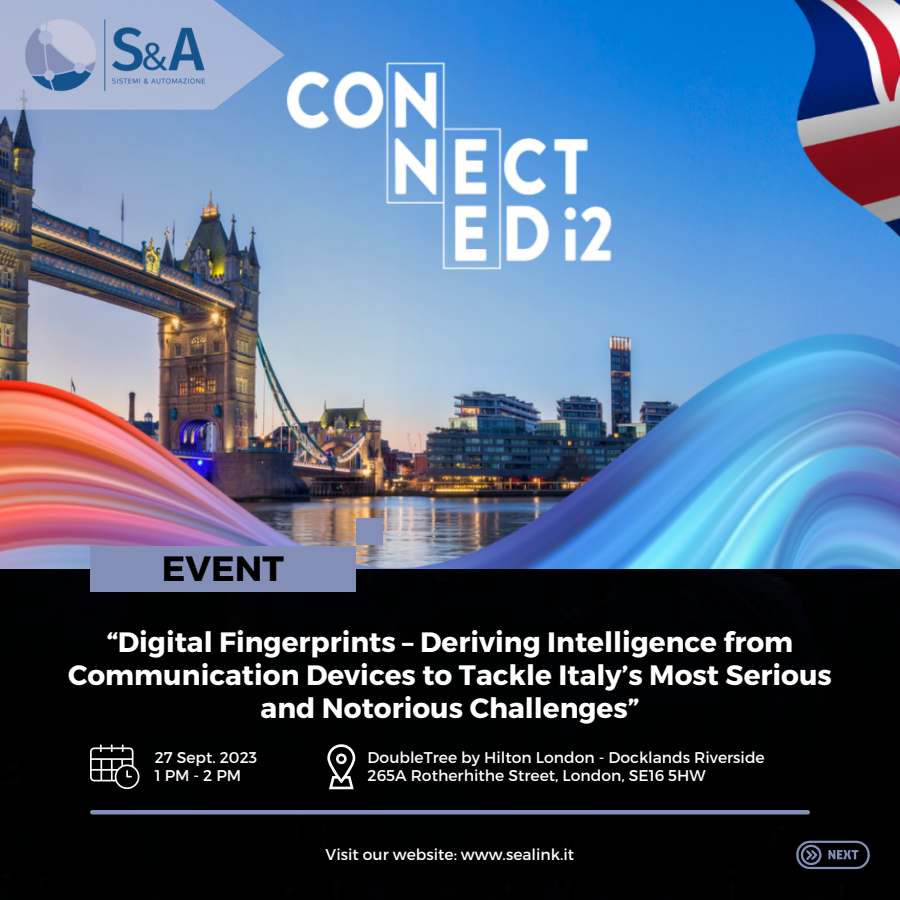
<style>
.page{position:relative;width:900px;height:900px;background:#fff}
.page>*{position:absolute;margin:0;border:0;box-sizing:border-box;transform-origin:0 0}
.t1{font:700 35.1px "Montserrat";color:#000}
.t2{font:700 28px/33px "Montserrat";color:#fff;text-align:center}
.t3{font:15.6px/18px "Montserrat";color:#fff}
</style>
<div class="page">
<div style="left:0;top:568px;width:900px;height:332px;background:#000101"></div>
<svg style="left:796px;top:841px;width:74px;height:28px;background:#2d3140"></svg>
<img style="left:0;top:0;width:900px;height:568px">
<hr style="left:92px;top:810px;width:716px;height:4px;background:#838fb7">
<div style="left:356px;top:519px;width:26px;height:26px;background:#838fb7"></div>
<div style="left:90px;top:546px;width:266px;height:46px;background:#838fb7"></div>
<svg style="left:0;top:0;width:285px;height:110px;background:#95add4"></svg>
<img style="left:20px;top:13px;width:189px;height:84px">
<svg style="left:327px;top:744px;width:28px;height:45px"></svg>
<svg style="left:90px;top:744px;width:49px;height:45px;background:#3d3d3e"></svg>
<p class="t1" style="left:162px;top:545px;width:123px">EVENT</p>
<p class="t2" style="left:68px;top:624px;width:765px">“Digital Fingerprints – Deriving Intelligence from<br>Communication Devices to Tackle Italy’s Most Serious and Notorious Challenges”</p>
<p class="t3" style="left:155px;top:748px;width:104px">27 Sept. 2023</p>
<p class="t3" style="left:155px;top:766px;width:88px">1PM-2PM</p>
<p class="t3" style="left:368px;top:748px;width:399px">DoubleTree by Hilton London - Docklands Riverside<br>265A Rotherhithe Street, London, SE16 5HW</p>
<p class="t3" style="left:326px;top:845px;width:250px">Visit our website: www.sealink.it</p>
</div>
